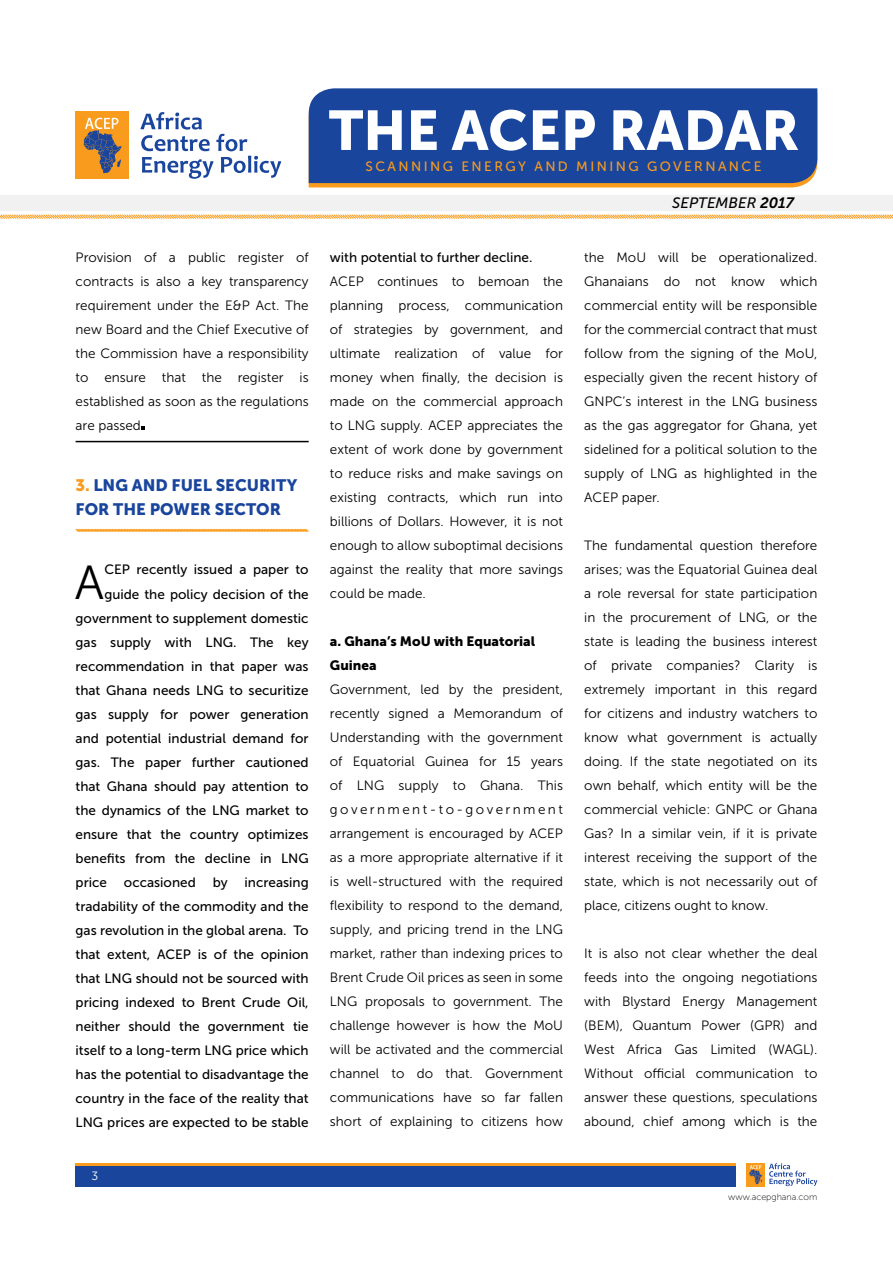
<style>
.page{position:relative;width:893px;height:1263px;background:#fff}
.page>*{position:absolute;margin:0;border:0;box-sizing:border-box;transform-origin:0 0}
.t1{font:55.5px "Museo Sans 900";color:#fff}
.t2{font:47.7px "Museo Sans 300";color:#000}
.t3{font:16.5px/24px "Museo Sans 900";color:#19459d}
.t4{font:italic 15px "Museo Sans 500";color:#000}
.t5{font:13.5px/24px "Museo Sans 300";color:#000;text-align:justify}
.t6{font:13.5px/24px "Museo Sans 500";color:#000;text-align:justify}
.t7{font:13.5px "Museo Sans 500";letter-spacing:.18em;color:#f99b1c}
.t8{font:13.5px/24px "Museo Sans 900";color:#000}
.t9{font:12px "Museo Sans 300";color:#fff}
.t10{font:9px "Museo Sans 100";color:#000}
.s1{color:#f99b1c}
.s2{font-family:"Museo Sans 700"}
</style>
<div class="page">
<div style="left:76px;top:1165px;width:660px;height:21px;background:#19459d"></div>
<hr style="left:76px;top:1163px;width:660px;height:2px;background:#f99b1c">
<div style="left:747px;top:1163px;width:18px;height:23px;background:#f99b1c"></div>
<svg style="left:749px;top:1165px;width:13px;height:19px"></svg>
<svg style="left:769px;top:1163px;width:48px;height:23px"></svg>
<div style="left:0;top:195px;width:893px;height:15px;background:#f1f1f2"></div>
<svg style="left:309px;top:183px;width:498px;height:4px;background:#f39920"></svg>
<div style="left:76px;top:112px;width:53px;height:67px;background:#f99b1c"></div>
<svg style="left:83px;top:118px;width:39px;height:55px"></svg>
<svg style="left:140px;top:112px;width:141px;height:67px"></svg>
<div style="left:309px;top:88px;width:508px;height:95px;background:#19459d"></div>
<svg style="left:0;top:214px;width:893px;height:5px;background:#fbcd8f"></svg>
<svg style="left:75px;top:528px;width:234px;height:4px"></svg>
<hr style="left:76px;top:441px;width:233px;height:1px;background:#000">
<svg style="left:142px;top:426px;width:3px;height:4px"></svg>
<p class="t5" style="left:76px;top:245px;width:235px">Provision of a public register of contracts is also a key transparency requirement under the E&amp;P Act. The new Board and the Chief Executive of the Commission have a responsibility to ensure that the register is established as soon as the regulations are passed.</p>
<p class="t3" style="left:76px;top:473px;width:223px"><span class="s1">3.</span> LNG AND FUEL SECURITY<br>FOR THE POWER SECTOR</p>
<h2 class="t2" style="left:75px;top:556px;width:31px">A</h2>
<p class="t6" style="left:104px;top:558px;width:206px">CEP recently issued a paper to</p>
<p class="t6" style="left:104px;top:582px;width:206px">guide the policy decision of the</p>
<p class="t6" style="left:76px;top:606px;width:235px">government to supplement domestic</p>
<p class="t6" style="left:76px;top:630px;width:235px">gas supply with LNG. The key</p>
<p class="t6" style="left:76px;top:654px;width:235px">recommendation in that paper was</p>
<p class="t6" style="left:76px;top:678px;width:235px">that Ghana needs LNG to securitize</p>
<p class="t6" style="left:76px;top:702px;width:235px">gas supply for power generation</p>
<p class="t6" style="left:76px;top:726px;width:235px">and potential industrial demand for</p>
<p class="t6" style="left:76px;top:750px;width:235px">gas. The paper further cautioned</p>
<p class="t6" style="left:76px;top:774px;width:235px">that Ghana should pay attention to</p>
<p class="t6" style="left:76px;top:798px;width:235px">the dynamics of the LNG market to</p>
<p class="t6" style="left:76px;top:822px;width:235px">ensure that the country optimizes</p>
<p class="t6" style="left:76px;top:846px;width:235px">benefits from the decline in LNG</p>
<p class="t6" style="left:76px;top:870px;width:33px">price</p>
<p class="t6" style="left:124px;top:870px;width:73px">occasioned</p>
<p class="t6" style="left:213px;top:870px;width:16px">by</p>
<p class="t6" style="left:76px;top:870px;width:235px;text-indent:169px">increasing tradability of the commodity and the gas revolution in the global arena. To that extent, ACEP is of the opinion that LNG should not be sourced with pricing indexed to Brent Crude Oil, neither should the government tie itself to a long-term LNG price which has the potential to disadvantage the country in the face of the reality that LNG prices are expected to be stable</p>
<p class="t9" style="left:92px;top:1169px;width:8px">3</p>
<h1 class="t1" style="left:329px;top:99px;width:472px">THE ACEP RADAR</h1>
<p class="t7" style="left:366px;top:159px;width:397px">SCANNING ENERGY AND MINING GOVERNANCE</p>
<p class="t6" style="left:330px;top:245px;width:204px">with potential to further decline.</p>
<p class="t5" style="left:330px;top:269px;width:235px">ACEP continues to bemoan the planning process, communication of strategies by government, and ultimate realization of value for money when finally, the decision is made on the commercial approach to LNG supply. ACEP appreciates the extent of work done by government to reduce risks and make savings on existing contracts, which run into billions of Dollars. However, it is not enough to allow suboptimal decisions against the reality that more savings could be made.</p>
<p class="t8" style="left:330px;top:629px;width:207px">a. Ghana’s MoU with Equatorial<br>Guinea</p>
<p class="t5" style="left:330px;top:677px;width:235px">Government, led by the president, recently signed a Memorandum of Understanding with the government of Equatorial Guinea for 15 years of LNG supply to Ghana. This government-to-government arrangement is encouraged by ACEP as a more appropriate alternative if it is well-structured with the required flexibility to respond to the demand, supply, and pricing trend in the LNG market, rather than indexing prices to Brent Crude Oil prices as seen in some LNG proposals to government. The challenge however is how the MoU will be activated and the commercial channel to do that. Government communications have so far fallen short of explaining to citizens how</p>
<p class="t4" style="left:672px;top:195px;width:123px">SEPTEMBER <span class="s2">2017</span></p>
<p class="t5" style="left:584px;top:245px;width:235px">the MoU will be operationalized.<br>Ghanaians do not know which commercial entity will be responsible for the commercial contract that must follow from the signing of the MoU, especially given the recent history of GNPC’s interest in the LNG business as the gas aggregator for Ghana, yet sidelined for a political solution to the supply of LNG as highlighted in the ACEP paper.</p>
<p class="t5" style="left:584px;top:533px;width:235px">The fundamental question therefore arises; was the Equatorial Guinea deal a role reversal for state participation in the procurement of LNG, or the state is leading the business interest of private companies? Clarity is extremely important in this regard for citizens and industry watchers to know what government is actually doing. If the state negotiated on its own behalf, which entity will be the commercial vehicle: GNPC or Ghana Gas? In a similar vein, if it is private interest receiving the support of the state, which is not necessarily out of place, citizens ought to know.</p>
<p class="t5" style="left:584px;top:941px;width:235px">It is also not clear whether the deal feeds into the ongoing negotiations with Blystard Energy Management (BEM), Quantum Power (GPR) and West Africa Gas Limited (WAGL).<br>Without official communication to answer these questions, speculations abound, chief among which is the</p>
<p class="t10" style="left:728px;top:1192px;width:91px">www.acepghana.com</p>
</div>
